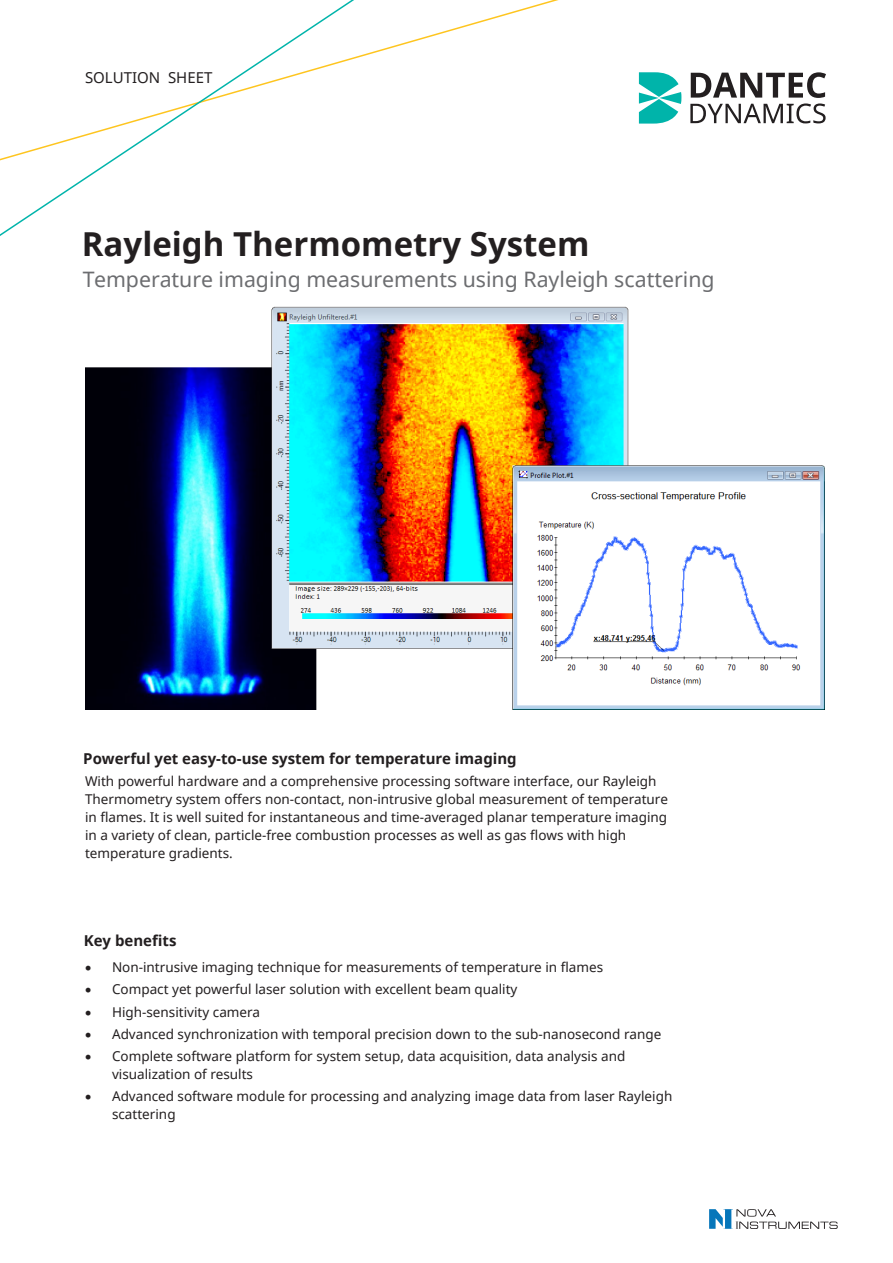
<style>
.page{position:relative;width:893px;height:1263px;background:#fff}
.page>*{position:absolute;margin:0;border:0;box-sizing:border-box;transform-origin:0 0}
.t1{font:700 33px "Noto Sans";color:#231f20}
.t2{font:21.3px "Noto Sans";color:#6c6d70}
.t3{font:700 15px "Noto Sans";color:#231f20}
.t4{font:15px "Noto Sans";color:#231f20}
.t5{font:13.5px/18px "Noto Sans";color:#231f20}
</style>
<div class="page">
<svg style="left:639px;top:72px;width:42px;height:52px"></svg>
<svg style="left:690px;top:72px;width:136px;height:51px"></svg>
<svg style="left:709px;top:1209px;width:129px;height:20px"></svg>
<svg style="left:0;top:0;width:536px;height:236px"></svg>
<img style="left:85px;top:306px;width:739px;height:403px">
<p class="t4" style="left:85px;top:67px;width:129px">SOLUTION SHEET</p>
<p class="t1" style="left:82px;top:221px;width:509px">Rayleigh Thermometry System</p>
<p class="t2" style="left:83px;top:265px;width:633px">Temperature imaging measurements using Rayleigh scattering</p>
<p class="t3" style="left:83px;top:748px;width:435px">Powerful yet easy-to-use system for temperature imaging</p>
<p class="t5" style="left:85px;top:772px;width:584px">With powerful hardware and a comprehensive processing software interface, our Rayleigh Thermometry system offers non-contact, non-intrusive global measurement of temperature in flames. It is well suited for instantaneous and time-averaged planar temperature imaging in a variety of clean, particle-free combustion processes as well as gas flows with high temperature gradients.</p>
<p class="t3" style="left:84px;top:930px;width:94px">Key benefits</p>
<p class="t5" style="left:85px;top:958px;width:520px">• Non-intrusive imaging technique for measurements of temperature in flames</p>
<p class="t5" style="left:85px;top:980px;width:434px">• Compact yet powerful laser solution with excellent beam quality</p>
<p class="t5" style="left:85px;top:1002px;width:177px">• High-sensitivity camera</p>
<p class="t5" style="left:85px;top:1024px;width:578px">• Advanced synchronization with temporal precision down to the sub-nanosecond range</p>
<p class="t5" style="left:112px;top:1047px;width:515px;text-indent:-27px">• Complete software platform for system setup, data acquisition, data analysis and visualization of results</p>
<p class="t5" style="left:112px;top:1087px;width:562px;text-indent:-27px">• Advanced software module for processing and analyzing image data from laser Rayleigh scattering</p>
</div>
